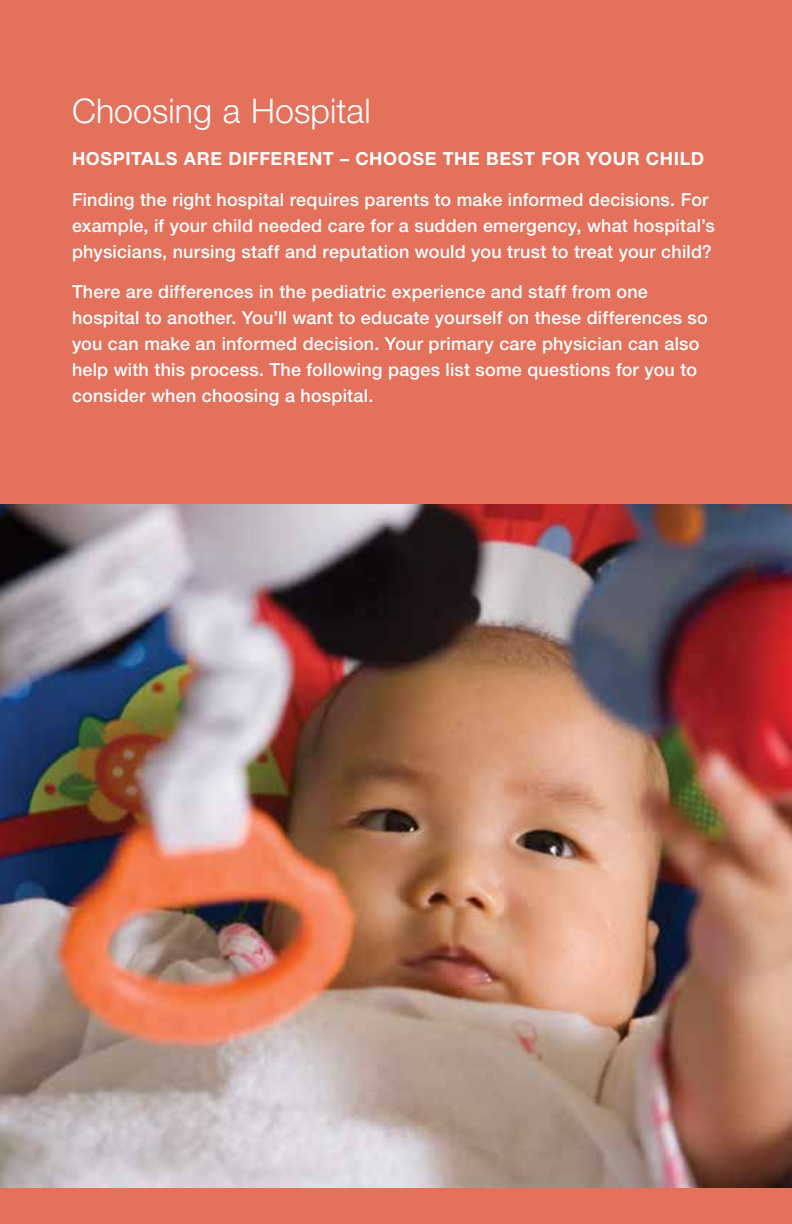
<style>
.page{position:relative;width:792px;height:1224px;background:#fff}
.page>*{position:absolute;margin:0;border:0;box-sizing:border-box;transform-origin:0 0}
.t1{font:300 34px "Helvetica Neue LT Std";color:#fff}
.t2{font:500 18px/26px "Helvetica Neue LT Std";letter-spacing:.01em;color:#fff}
.t3{font:700 18px "Helvetica Neue LT Std";letter-spacing:.035em;color:#fff}
</style>
<div class="page">
<img style="left:0;top:504px;width:792px;height:684px">
<div style="left:0;top:1188px;width:792px;height:36px;background:#e3715b"></div>
<div style="left:0;top:0;width:792px;height:504px;background:#e3715b"></div>
<h1 class="t1" style="left:72px;top:90px;width:300px">Choosing a Hospital</h1>
<p class="t3" style="left:72px;top:148px;width:634px">HOSPITALS ARE DIFFERENT – CHOOSE THE BEST FOR YOUR CHILD</p>
<p class="t2" style="left:72px;top:186px;width:644px">Finding the right hospital requires parents to make informed decisions. For example, if your child needed care for a sudden emergency, what hospital’s physicians, nursing staff and reputation would you trust to treat your child?</p>
<p class="t2" style="left:72px;top:278px;width:637px">There are differences in the pediatric experience and staff from one hospital to another. You’ll want to educate yourself on these differences so you can make an informed decision. Your primary care physician can also help with this process. The following pages list some questions for you to consider when choosing a hospital.</p>
</div>
